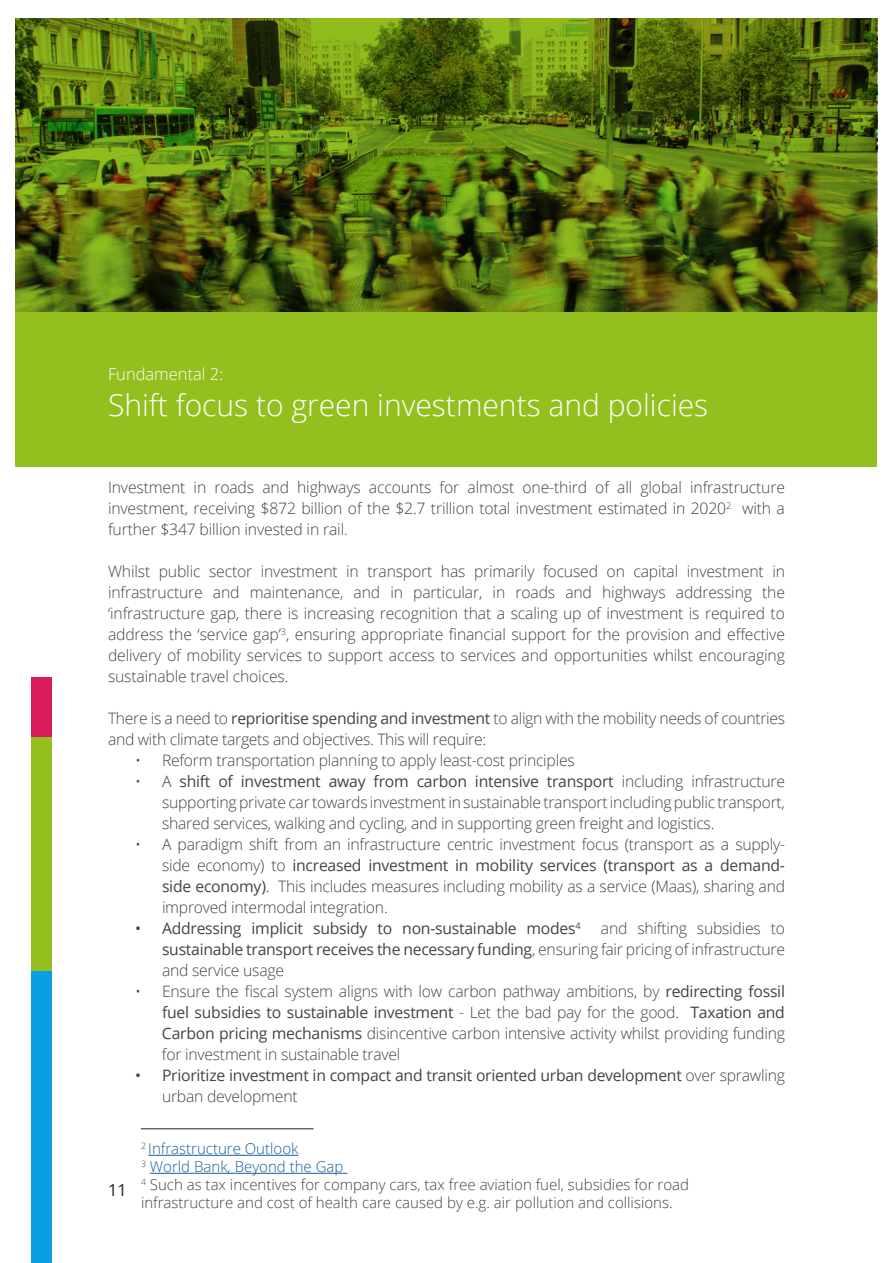
<style>
.page{position:relative;width:893px;height:1263px;background:#fff}
.page>*{position:absolute;margin:0;border:0;box-sizing:border-box;transform-origin:0 0}
.Heading_1{font:300 30px "Open Sans";color:#fff}
.Heading_1-2{font:300 16.5px "Open Sans";color:#fff}
.t1{font:16.5px "Open Sans";color:#231f20}
.Body_1{font:300 15.75px/21px "Open Sans";letter-spacing:-.015em;color:#434343;text-align:justify}
.t2{font:15.75px/21px "Open Sans";letter-spacing:-.015em;color:#434343}
.Footnote_1{font:300 15px/18px "Open Sans";color:#434343}
.Footnote_1-2{font:300 15px "Open Sans";color:#175d9e}
.s1{font-weight:400}
.s2{font-weight:300}
</style>
<div class="page">
<div style="left:31px;top:970px;width:21px;height:293px;background:#0a9fe3"></div>
<div style="left:31px;top:677px;width:21px;height:86px;background:#da1c5c"></div>
<div style="left:31px;top:737px;width:21px;height:233px;background:#94c01f"></div>
<div style="left:15px;top:18px;width:862px;height:449px;background:#94c01f"></div>
<img style="left:15px;top:18px;width:863px;height:293px">
<hr style="left:148px;top:1155px;width:150px;height:1px;background:#175d9e">
<hr style="left:150px;top:1173px;width:197px;height:1px;background:#175d9e">
<hr style="left:141px;top:1128px;width:173px;height:1px;background:#231f20">
<p class="Heading_1-2" style="left:108px;top:363px;width:117px">Fundamental 2:</p>
<p class="Heading_1" style="left:108px;top:385px;width:602px">Shift focus to green investments and policies</p>
<p class="Body_1" style="left:108px;top:477px;width:678px">Investment in roads and highways accounts for almost one-third of all global infrastructure investment, receiving $872 billion of the $2.7 trillion total investment estimated in 2020<sup>2</sup> with a further $347 billion invested in rail.</p>
<p class="Body_1" style="left:108px;top:561px;width:678px">Whilst public sector investment in transport has primarily focused on capital investment in infrastructure and maintenance, and in particular, in roads and highways addressing the ‘infrastructure gap, there is increasing recognition that a scaling up of investment is required to address the ‘service gap’<sup>3</sup>, ensuring appropriate financial support for the provision and effective delivery of mobility services to support access to services and opportunities whilst encouraging sustainable travel choices.</p>
<p class="Body_1" style="left:108px;top:708px;width:678px">There is a need to <span class="s1">reprioritise spending and investment</span> to align with the mobility needs of countries and with climate targets and objectives. This will require:</p>
<p class="Body_1" style="left:135px;top:750px;width:441px">• Reform transportation planning to apply least-cost principles</p>
<p class="Body_1" style="left:162px;top:771px;width:624px;text-indent:-27px">• A <span class="s1">shift of investment away from carbon intensive transport</span> including infrastructure supporting private car towards investment in sustainable transport including public transport, shared services, walking and cycling, and in supporting green freight and logistics.</p>
<p class="Body_1" style="left:162px;top:834px;width:625px;text-indent:-27px">• A paradigm shift from an infrastructure centric investment focus (transport as a supply&shy;side economy) to <span class="s1">increased investment in mobility services (transport as a demand&shy;side economy)</span>. This includes measures including mobility as a service (Maas), sharing and improved intermodal integration.</p>
<p class="t2" style="left:135px;top:918px;width:447px">• Addressing implicit subsidy to non-sustainable modes<sup>4</sup></p>
<p class="Body_1" style="left:162px;top:918px;width:624px;text-indent:439px">and shifting subsidies to <span class="s1">sustainable transport receives the necessary funding</span>, ensuring fair pricing of infrastructure and service usage</p>
<p class="Body_1" style="left:162px;top:981px;width:624px;text-indent:-27px">• Ensure the fiscal system aligns with low carbon pathway ambitions, by <span class="s1">redirecting fossil fuel subsidies to sustainable investment</span> - Let the bad pay for the good. <span class="s1">Taxation and Carbon pricing mechanisms</span> disincentive carbon intensive activity whilst providing funding for investment in sustainable travel</p>
<p class="t2" style="left:162px;top:1065px;width:624px;text-indent:-27px">• Prioritize investment in compact and transit oriented urban development <span class="s2">over sprawling urban development</span></p>
<p class="t1" style="left:108px;top:1179px;width:20px">11</p>
<p class="Footnote_1-2" style="left:141px;top:1138px;width:159px"><sup>2</sup> Infrastructure Outlook</p>
<p class="Footnote_1-2" style="left:141px;top:1156px;width:204px"><sup>3</sup> World Bank, Beyond the Gap</p>
<p class="Footnote_1" style="left:141px;top:1175px;width:549px"><sup>4</sup> Such as tax incentives for company cars, tax free aviation fuel, subsidies for road infrastructure and cost of health care caused by e.g. air pollution and collisions.</p>
</div>
